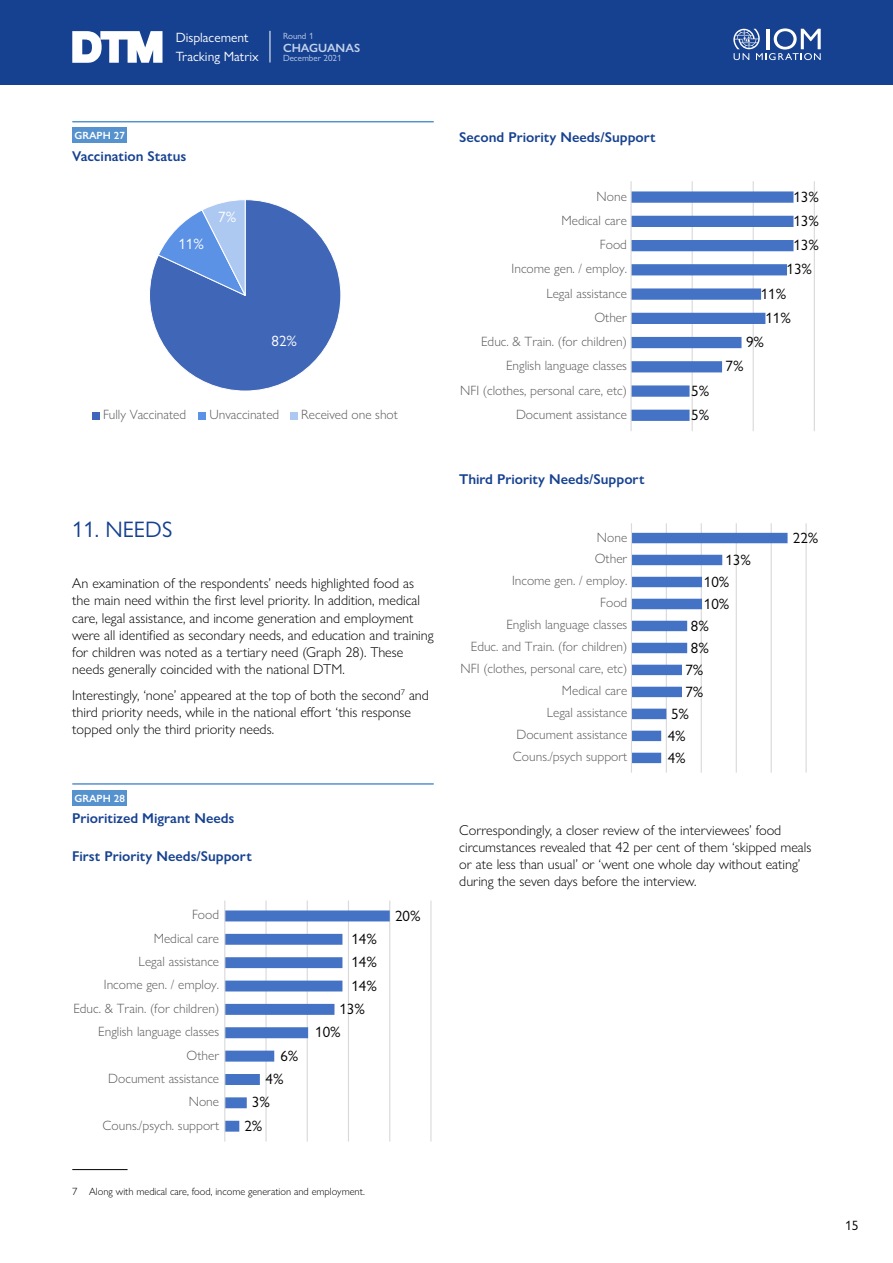
<style>
.page{position:relative;width:893px;height:1263px;background:#fff}
.page>*{position:absolute;margin:0;border:0;box-sizing:border-box;transform-origin:0 0}
.t1{font:22.5px "Gill Sans Nova";color:#164190}
.t2{font:15px "Gill Sans Nova";color:#000}
.t3{font:15px "Gill Sans Nova";color:#fff}
.t4{font:300 14.25px/17.1px "Gill Sans Nova";color:#000}
.t5{font:600 14.25px "Gill Sans Nova";color:#164190}
.t6{font:300 13.5px "Gill Sans Nova";color:#595959}
.t7{font:13.5px/18.6px "Gill Sans Nova";color:#fff}
.t8{font:13.5px "Gill Sans Nova";color:#000}
.t9{font:600 12px "Gill Sans Nova";color:#c3d2ed}
.t10{font:300 10.5px "Gill Sans Nova";color:#000}
.t11{font:600 10.5px "Gill Sans Nova";color:#fff}
.t12{font:9px "Gill Sans Nova";color:#c3d2ed}
</style>
<div class="page">
<div style="left:0;top:0;width:893px;height:85px;background:#164190"></div>
<hr style="left:270px;top:31px;width:1px;height:32px;background:#fff">
<svg style="left:733px;top:28px;width:88px;height:32px"></svg>
<svg style="left:72px;top:31px;width:90px;height:32px"></svg>
<div style="left:72px;top:128px;width:55px;height:15px;background:#5692ce"></div>
<hr style="left:72px;top:121px;width:362px;height:1px;background:#5692ce">
<div style="left:72px;top:790px;width:55px;height:15px;background:#5692ce"></div>
<hr style="left:72px;top:783px;width:362px;height:2px;background:#5692ce">
<svg style="left:149px;top:199px;width:192px;height:192px"></svg>
<div style="left:92px;top:412px;width:8px;height:7px;background:#4066b8"></div>
<div style="left:199px;top:412px;width:7px;height:7px;background:#5b92e5"></div>
<div style="left:291px;top:412px;width:7px;height:7px;background:#adc9f2"></div>
<hr style="left:265px;top:900px;width:2px;height:241px;background:#d9d9d9">
<hr style="left:307px;top:900px;width:1px;height:241px;background:#d9d9d9">
<hr style="left:348px;top:900px;width:1px;height:241px;background:#d9d9d9">
<hr style="left:389px;top:900px;width:1px;height:241px;background:#d9d9d9">
<hr style="left:430px;top:900px;width:1px;height:241px;background:#d9d9d9">
<svg style="left:225px;top:910px;width:165px;height:221px"></svg>
<hr style="left:224px;top:900px;width:1px;height:241px;background:#d9d9d9">
<hr style="left:72px;top:1169px;width:56px;height:1px;background:#000">
<hr style="left:692px;top:181px;width:1px;height:250px;background:#d9d9d9">
<hr style="left:753px;top:181px;width:1px;height:250px;background:#d9d9d9">
<hr style="left:814px;top:181px;width:1px;height:250px;background:#d9d9d9">
<svg style="left:632px;top:191px;width:161px;height:230px"></svg>
<hr style="left:630px;top:181px;width:2px;height:250px;background:#d9d9d9">
<hr style="left:666px;top:523px;width:1px;height:250px;background:#d9d9d9">
<hr style="left:701px;top:523px;width:1px;height:250px;background:#d9d9d9">
<hr style="left:736px;top:523px;width:1px;height:250px;background:#d9d9d9">
<hr style="left:771px;top:523px;width:1px;height:250px;background:#d9d9d9">
<hr style="left:805px;top:523px;width:2px;height:250px;background:#d9d9d9">
<svg style="left:632px;top:533px;width:155px;height:230px"></svg>
<hr style="left:631px;top:523px;width:1px;height:250px;background:#d9d9d9">
<p class="t12" style="left:283px;top:30px;width:32px">Round 1</p>
<p class="t12" style="left:283px;top:53px;width:60px">December 2021</p>
<p class="t7" style="left:176px;top:28px;width:85px">Displacement<br>Tracking Matrix</p>
<p class="t9" style="left:283px;top:40px;width:79px">CHAGUANAS</p>
<p class="t11" style="left:74px;top:129px;width:52px">GRAPH 27</p>
<p class="t5" style="left:72px;top:147px;width:116px">Vaccination Status</p>
<p class="t3" style="left:178px;top:235px;width:27px">11%</p>
<p class="t3" style="left:218px;top:208px;width:20px">7%</p>
<p class="t3" style="left:272px;top:332px;width:27px">82%</p>
<p class="t6" style="left:103px;top:407px;width:85px">Fully Vaccinated</p>
<p class="t6" style="left:209px;top:407px;width:71px">Unvaccinated</p>
<p class="t6" style="left:301px;top:407px;width:98px">Received one shot</p>
<h1 class="t1" style="left:72px;top:516px;width:102px">11. NEEDS</h1>
<p class="t4" style="left:72px;top:575px;width:363px">An examination of the respondents’ needs highlighted food as the main need within the first level priority. In addition, medical care, legal assistance, and income generation and employment were all identified as secondary needs, and education and training for children was noted as a tertiary need (Graph 28). These needs generally coincided with the national DTM.</p>
<p class="t4" style="left:72px;top:686px;width:358px">Interestingly, ‘none’ appeared at the top of both the second<sup>7</sup> and third priority needs, while in the national effort ‘this response topped only the third priority needs.</p>
<p class="t11" style="left:74px;top:792px;width:52px">GRAPH 28</p>
<p class="t5" style="left:72px;top:809px;width:164px">Prioritized Migrant Needs</p>
<p class="t5" style="left:72px;top:848px;width:181px">First Priority Needs/Support</p>
<p class="t6" style="left:192px;top:906px;width:29px">Food</p>
<p class="t6" style="left:154px;top:930px;width:67px">Medical care</p>
<p class="t6" style="left:139px;top:953px;width:82px">Legal assistance</p>
<p class="t6" style="left:104px;top:977px;width:117px">Income gen. / employ.</p>
<p class="t6" style="left:73px;top:1000px;width:147px">Educ. &amp; Train. (for children)</p>
<p class="t6" style="left:98px;top:1023px;width:122px">English language classes</p>
<p class="t6" style="left:187px;top:1047px;width:34px">Other</p>
<p class="t2" style="left:280px;top:1046px;width:20px">6%</p>
<p class="t6" style="left:108px;top:1070px;width:112px">Document assistance</p>
<p class="t2" style="left:265px;top:1070px;width:20px">4%</p>
<p class="t6" style="left:189px;top:1093px;width:32px">None</p>
<p class="t2" style="left:252px;top:1093px;width:20px">3%</p>
<p class="t6" style="left:103px;top:1117px;width:118px">Couns./psych. support</p>
<p class="t2" style="left:244px;top:1116px;width:20px">2%</p>
<p class="t2" style="left:351px;top:930px;width:27px">14%</p>
<p class="t2" style="left:351px;top:953px;width:27px">14%</p>
<p class="t2" style="left:351px;top:976px;width:27px">14%</p>
<p class="t2" style="left:339px;top:1000px;width:27px">13%</p>
<p class="t2" style="left:315px;top:1023px;width:27px">10%</p>
<p class="t2" style="left:395px;top:906px;width:27px">20%</p>
<p class="t10" style="left:72px;top:1185px;width:294px">7 Along with medical care, food, income generation and employment.</p>
<p class="t5" style="left:459px;top:129px;width:198px">Second Priority Needs/Support</p>
<p class="t6" style="left:597px;top:188px;width:32px">None</p>
<p class="t2" style="left:793px;top:187px;width:27px">13%</p>
<p class="t6" style="left:561px;top:212px;width:67px">Medical care</p>
<p class="t2" style="left:793px;top:212px;width:27px">13%</p>
<p class="t6" style="left:600px;top:236px;width:29px">Food</p>
<p class="t2" style="left:793px;top:236px;width:27px">13%</p>
<p class="t6" style="left:512px;top:260px;width:117px">Income gen. / employ.</p>
<p class="t2" style="left:787px;top:260px;width:27px">13%</p>
<p class="t6" style="left:546px;top:285px;width:82px">Legal assistance</p>
<p class="t2" style="left:761px;top:284px;width:27px">11%</p>
<p class="t6" style="left:594px;top:309px;width:34px">Other</p>
<p class="t2" style="left:765px;top:309px;width:27px">11%</p>
<p class="t6" style="left:481px;top:333px;width:147px">Educ. &amp; Train. (for children)</p>
<p class="t2" style="left:746px;top:333px;width:20px">9%</p>
<p class="t6" style="left:506px;top:357px;width:122px">English language classes</p>
<p class="t2" style="left:725px;top:357px;width:20px">7%</p>
<p class="t6" style="left:460px;top:382px;width:168px">NFI (clothes, personal care, etc)</p>
<p class="t2" style="left:691px;top:381px;width:20px">5%</p>
<p class="t6" style="left:516px;top:406px;width:112px">Document assistance</p>
<p class="t2" style="left:691px;top:406px;width:20px">5%</p>
<p class="t5" style="left:459px;top:471px;width:187px">Third Priority Needs/Support</p>
<p class="t6" style="left:597px;top:529px;width:32px">None</p>
<p class="t2" style="left:793px;top:528px;width:27px">22%</p>
<p class="t6" style="left:595px;top:551px;width:34px">Other</p>
<p class="t2" style="left:725px;top:550px;width:27px">13%</p>
<p class="t6" style="left:512px;top:573px;width:117px">Income gen. / employ.</p>
<p class="t2" style="left:704px;top:572px;width:27px">10%</p>
<p class="t6" style="left:600px;top:595px;width:29px">Food</p>
<p class="t2" style="left:704px;top:594px;width:27px">10%</p>
<p class="t6" style="left:506px;top:617px;width:122px">English language classes</p>
<p class="t2" style="left:691px;top:616px;width:20px">8%</p>
<p class="t6" style="left:471px;top:639px;width:158px">Educ. and Train. (for children)</p>
<p class="t2" style="left:691px;top:638px;width:20px">8%</p>
<p class="t6" style="left:461px;top:660px;width:168px">NFI (clothes, personal care, etc)</p>
<p class="t2" style="left:685px;top:660px;width:20px">7%</p>
<p class="t6" style="left:562px;top:682px;width:67px">Medical care</p>
<p class="t2" style="left:685px;top:682px;width:20px">7%</p>
<p class="t6" style="left:547px;top:704px;width:82px">Legal assistance</p>
<p class="t2" style="left:671px;top:704px;width:20px">5%</p>
<p class="t6" style="left:516px;top:726px;width:112px">Document assistance</p>
<p class="t2" style="left:668px;top:726px;width:20px">4%</p>
<p class="t6" style="left:513px;top:748px;width:116px">Couns./psych support</p>
<p class="t2" style="left:668px;top:748px;width:20px">4%</p>
<p class="t4" style="left:459px;top:821px;width:354px">Correspondingly, a closer review of the interviewees’ food circumstances revealed that 42 per cent of them ‘skipped meals or ate less than usual’ or ‘went one whole day without eating’ during the seven days before the interview.</p>
<p class="t8" style="left:845px;top:1217px;width:15px">15</p>
</div>
